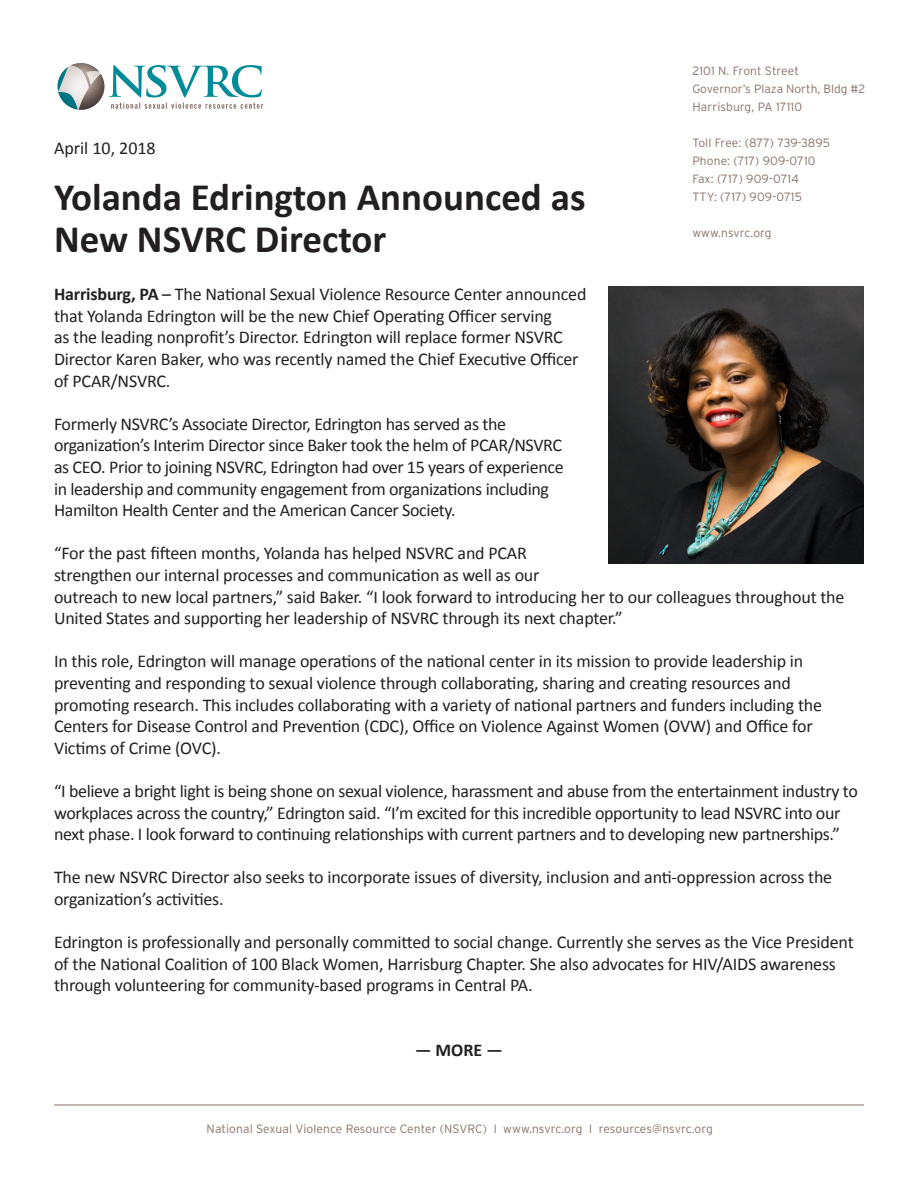
<style>
.page{position:relative;width:918px;height:1188px;background:#fff}
.page>*{position:absolute;margin:0;border:0;box-sizing:border-box;transform-origin:0 0}
.t1{font:700 39px/42px "Calibri";color:#231f20}
.t2{font:18px/21.6px "Calibri";letter-spacing:-.01em;color:#231f20}
.t3{font:700 18px "Calibri";color:#231f20}
.t4{font:300 12px/18px "Interstate";letter-spacing:.01em;color:#877269}
.s1{font-weight:700}
</style>
<div class="page">
<svg style="left:58px;top:63px;width:205px;height:47px"></svg>
<hr style="left:54px;top:1105px;width:810px;height:1px;background:#877269">
<img style="left:609px;top:287px;width:255px;height:276px">
<p class="t4" style="left:692px;top:62px;width:175px">2101 N. Front Street<br>Governor’s Plaza North, Bldg #2<br>Harrisburg, PA 17110</p>
<p class="t4" style="left:692px;top:134px;width:139px">Toll Free: (877) 739-3895<br>Phone: (717) 909-0710<br>Fax: (717) 909-0714<br>TTY: (717) 909-0715</p>
<p class="t4" style="left:692px;top:224px;width:81px">www.nsvrc.org</p>
<p class="t2" style="left:54px;top:137px;width:103px">April 10, 2018</p>
<p class="t1" style="left:54px;top:176px;width:533px">Yolanda Edrington Announced as<br>New NSVRC Director</p>
<p class="t2" style="left:54px;top:284px;width:534px"><span class="s1">Harrisburg, PA</span> – The National Sexual Violence Resource Center announced that Yolanda Edrington will be the new Chief Operating Officer serving<br>as the leading nonprofit’s Director. Edrington will replace former NSVRC Director Karen Baker, who was recently named the Chief Executive Officer of PCAR/NSVRC.</p>
<p class="t2" style="left:54px;top:413px;width:511px">Formerly NSVRC’s Associate Director, Edrington has served as the organization’s Interim Director since Baker took the helm of PCAR/NSVRC as CEO. Prior to joining NSVRC, Edrington had over 15 years of experience in leadership and community engagement from organizations including Hamilton Health Center and the American Cancer Society.</p>
<p class="t2" style="left:54px;top:543px;width:792px">“For the past fifteen months, Yolanda has helped NSVRC and PCAR<br>strengthen our internal processes and communication as well as our<br>outreach to new local partners,” said Baker. “I look forward to introducing her to our colleagues throughout the United States and supporting her leadership of NSVRC through its next chapter.”</p>
<p class="t2" style="left:54px;top:651px;width:770px">In this role, Edrington will manage operations of the national center in its mission to provide leadership in preventing and responding to sexual violence through collaborating, sharing and creating resources and promoting research. This includes collaborating with a variety of national partners and funders including the Centers for Disease Control and Prevention (CDC), Office on Violence Against Women (OVW) and Office for Victims of Crime (OVC).</p>
<p class="t2" style="left:54px;top:780px;width:805px">“I believe a bright light is being shone on sexual violence, harassment and abuse from the entertainment industry to workplaces across the country,” Edrington said. “I’m excited for this incredible opportunity to lead NSVRC into our next phase. I look forward to continuing relationships with current partners and to developing new partnerships.”</p>
<p class="t2" style="left:54px;top:867px;width:780px">The new NSVRC Director also seeks to incorporate issues of diversity, inclusion and anti-oppression across the organization’s activities.</p>
<p class="t2" style="left:54px;top:932px;width:801px">Edrington is professionally and personally committed to social change. Currently she serves as the Vice President of the National Coalition of 100 Black Women, Harrisburg Chapter. She also advocates for HIV/AIDS awareness through volunteering for community-based programs in Central PA.</p>
<p class="t3" style="left:415px;top:1039px;width:89px">— MORE —</p>
<p class="t4" style="left:207px;top:1120px;width:508px">National Sexual Violence Resource Center (NSVRC) l www.nsvrc.org l resources@nsvrc.org</p>
</div>
